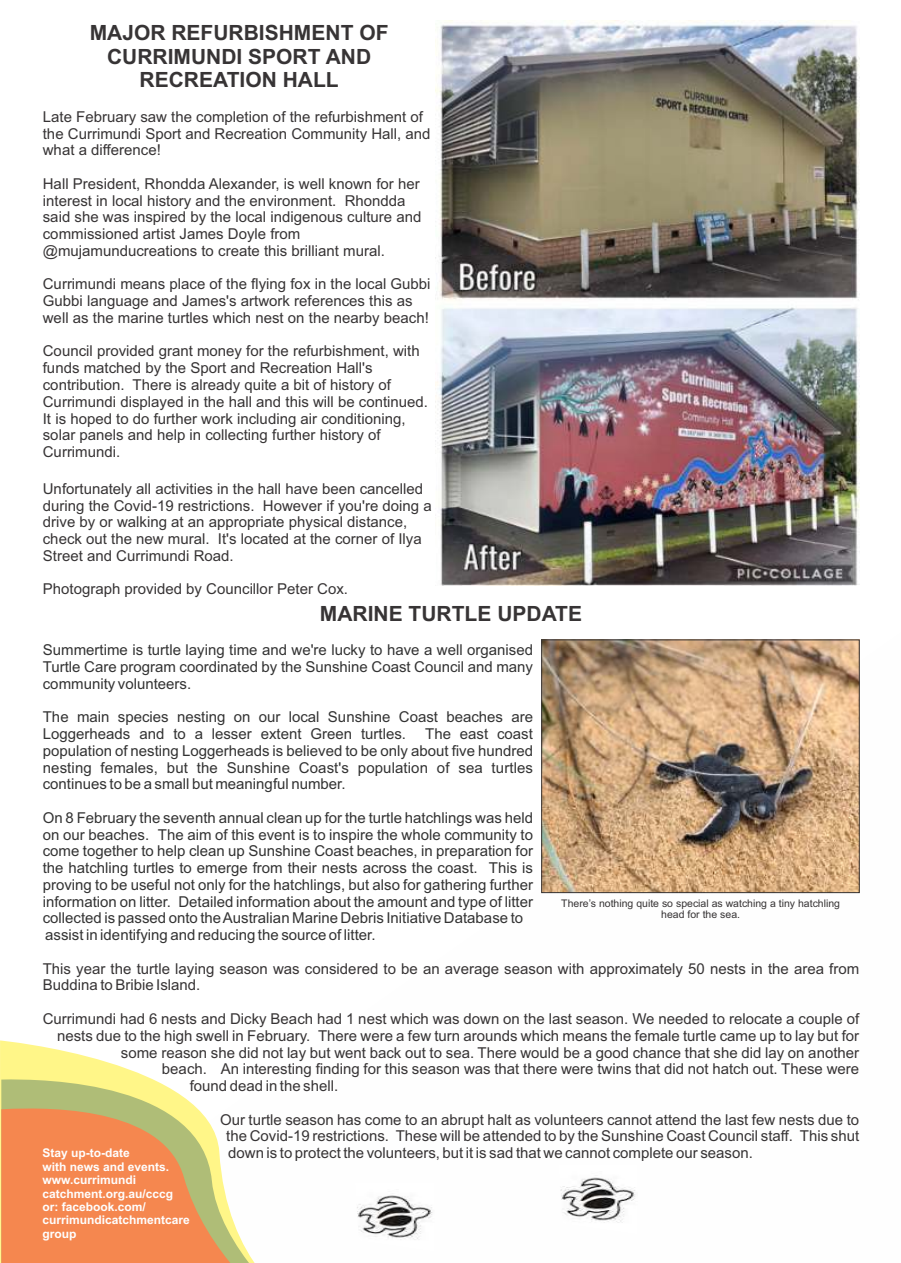
<style>
.page{position:relative;width:901px;height:1263px;background:#fff}
.page>*{position:absolute;margin:0;border:0;box-sizing:border-box;transform-origin:0 0}
.t1{font:700 21px/23.4px "Arial";color:#373435;text-align:center}
.t2{font:15px/16.8px "Arial";color:#373435}
.t3{font:15px/16.8px "Arial";color:#333;text-align:justify}
.t4{font:700 12px/13.4px "Arial";color:#fefefe}
.t5{font:10.5px/11.7px "Arial";color:#373435;text-align:center}
</style>
<div class="page">
<svg style="left:0;top:1040px;width:150px;height:223px;fill:#fff688"></svg>
<svg style="left:1px;top:1078px;width:254px;height:185px"></svg>
<svg style="left:1px;top:1106px;width:237px;height:157px"></svg>
<img style="left:435px;top:21px;width:424px;height:564px">
<img style="left:543px;top:641px;width:314px;height:250px">
<img style="left:357px;top:1195px;width:76px;height:45px">
<img style="left:560px;top:1177px;width:76px;height:46px">
<div style="left:541px;top:639px;width:318px;height:254px;border:1px solid #373435"></div>
<h1 class="t1" style="left:90px;top:23px;width:300px">MAJOR REFURBISHMENT OF<br>CURRIMUNDI SPORT AND<br>RECREATION HALL</h1>
<p class="t2" style="left:43px;top:110px;width:389px">Late February saw the completion of the refurbishment of the Currimundi Sport and Recreation Community Hall, and what a difference!</p>
<p class="t2" style="left:43px;top:177px;width:380px">Hall President, Rhondda Alexander, is well known for her interest in local history and the environment. Rhondda said she was inspired by the local indigenous culture and commissioned artist James Doyle from @mujamunducreations to create this brilliant mural.</p>
<p class="t2" style="left:43px;top:277px;width:389px">Currimundi means place of the flying fox in the local Gubbi<br>Gubbi language and James's artwork references this as well as the marine turtles which nest on the nearby beach!</p>
<p class="t2" style="left:43px;top:344px;width:387px">Council provided grant money for the refurbishment, with funds matched by the Sport and Recreation Hall's contribution. There is already quite a bit of history of Currimundi displayed in the hall and this will be continued.<br>It is hoped to do further work including air conditioning, solar panels and help in collecting further history of Currimundi.</p>
<p class="t2" style="left:43px;top:482px;width:390px">Unfortunately all activities in the hall have been cancelled during the Covid-19 restrictions. However if you're doing a drive by or walking at an appropriate physical distance, check out the new mural. It's located at the corner of Ilya Street and Currimundi Road.</p>
<p class="t2" style="left:43px;top:582px;width:307px">Photograph provided by Councillor Peter Cox.</p>
<h1 class="t1" style="left:320px;top:603px;width:264px">MARINE TURTLE UPDATE</h1>
<p class="t3" style="left:43px;top:643px;width:492px">Summertime is turtle laying time and we're lucky to have a well organised Turtle Care program coordinated by the Sunshine Coast Council and many community volunteers.</p>
<p class="t3" style="left:43px;top:710px;width:492px">The main species nesting on our local Sunshine Coast beaches are<br>Loggerheads and to a lesser extent Green turtles.</p>
<p class="t3" style="left:43px;top:727px;width:492px;text-indent:382px">The east coast population of nesting Loggerheads is believed to be only about five hundred nesting females, but the Sunshine Coast's population of sea turtles continues to be a small but meaningful number.</p>
<p class="t3" style="left:43px;top:811px;width:492px;text-align:left">On 8 February the seventh annual clean up for the turtle hatchlings was held on our beaches. The aim of this event is to inspire the whole community to come together to help clean up Sunshine Coast beaches, in preparation for the hatchling turtles to emerge from their nests across the coast. This is proving to be useful not only for the hatchlings, but also for gathering further information on litter. Detailed information about the amount and type of litter collected is passed onto the Australian Marine Debris Initiative Database to assist in identifying and reducing the source of litter.</p>
<p class="t2" style="left:43px;top:961px;width:818px">This year the turtle laying season was considered to be an average season with approximately 50 nests in the area from<br>Buddina to Bribie Island.</p>
<p class="t2" style="left:43px;top:1012px;width:818px">Currimundi had 6 nests and Dicky Beach had 1 nest which was down on the last season. We needed to relocate a couple of</p>
<p class="t2" style="left:57px;top:1028px;width:803px">nests due to the high swell in February. There were a few turn arounds which means the female turtle came up to lay but for</p>
<p class="t2" style="left:121px;top:1045px;width:739px">some reason she did not lay but went back out to sea. There would be a good chance that she did lay on another</p>
<p class="t2" style="left:162px;top:1062px;width:699px">beach. An interesting finding for this season was that there were twins that did not hatch out. These were</p>
<p class="t2" style="left:190px;top:1079px;width:150px">found dead in the shell.</p>
<p class="t2" style="left:226px;top:1112px;width:634px;text-align:justify;text-indent:-6px">Our turtle season has come to an abrupt halt as volunteers cannot attend the last few nests due to the Covid-19 restrictions. These will be attended to by the Sunshine Coast Council staff. This shut down is to protect the volunteers, but it is sad that we cannot complete our season.</p>
<p class="t5" style="left:561px;top:898px;width:280px">There’s nothing quite so special as watching a tiny hatchling head for the sea.</p>
<p class="t4" style="left:43px;top:1147px;width:149px">Stay up-to-date<br>with news and events. www.currimundi catchment.org.au/cccg or: facebook.com/ currimundicatchmentcare group</p>
</div>
